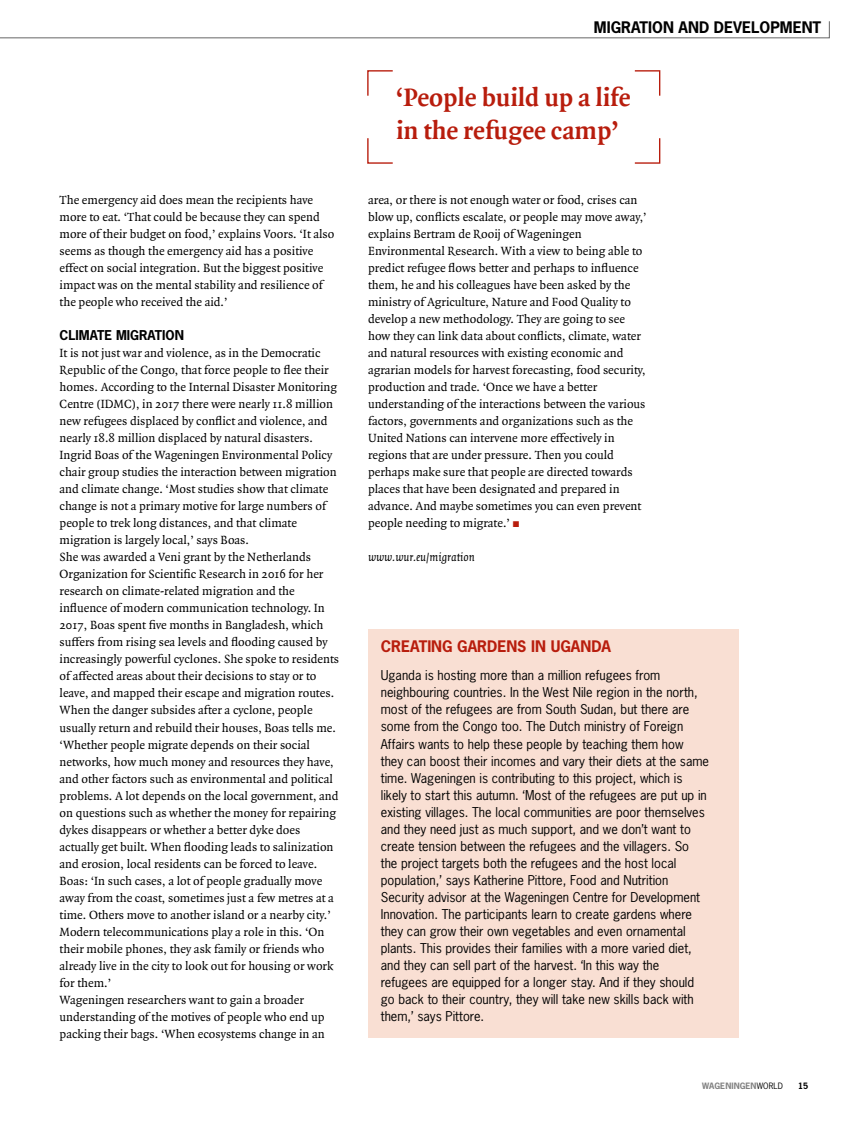
<style>
.page{position:relative;width:851px;height:1127px;background:#fff}
.page>*{position:absolute;margin:0;border:0;box-sizing:border-box;transform-origin:0 0}
.t1{font:700 27px/33px "Quadraat OT";color:#b81d0d}
.t2{font:700 15px "News Gothic Std";color:#b81d0d}
.t3{font:700 15px "News Gothic Std";color:#000}
.t4{font:12.75px/17px "Quadraat OT";color:#000}
.t5{font:12.75px/17px "News Gothic Std";color:#000}
.t6{font:italic 12.75px "Quadraat OT";color:#000}
.t7{font:700 12.75px "News Gothic Std";color:#000}
.t8{font:700 8.25px "News Gothic Std";letter-spacing:.01em;color:#818181}
.t9{font:700 8.25px "News Gothic Std";color:#000}
.s1{font-weight:400;color:#000}
</style>
<div class="page">
<div style="left:368px;top:629px;width:370px;height:408px;background:#f9dfd3"></div>
<svg style="left:367px;top:70px;width:26px;height:26px"></svg>
<svg style="left:367px;top:138px;width:26px;height:26px"></svg>
<svg style="left:634px;top:70px;width:27px;height:26px"></svg>
<svg style="left:634px;top:138px;width:27px;height:26px"></svg>
<svg style="left:0;top:21px;width:830px;height:18px"></svg>
<p class="t4" style="left:60px;top:192px;width:276px">The emergency aid does mean the recipients have more to eat. ‘That could be because they can spend more of their budget on food,’ explains Voors. ‘It also seems as though the emergency aid has a positive effect on social integration. But the biggest positive impact was on the mental stability and resilience of the people who received the aid.’</p>
<p class="t7" style="left:60px;top:327px;width:126px">CLIMATE MIGRATION</p>
<p class="t4" style="left:60px;top:345px;width:281px">It is not just war and violence, as in the Democratic Republic of the Congo, that force people to flee their homes. According to the Internal Disaster Monitoring Centre (IDMC), in 2017 there were nearly 11.8 million new refugees displaced by conflict and violence, and nearly 18.8 million displaced by natural disasters.<br>Ingrid Boas of the Wageningen Environmental Policy chair group studies the interaction between migration and climate change. ‘Most studies show that climate change is not a primary motive for large numbers of people to trek long distances, and that climate migration is largely local,’ says Boas.<br>She was awarded a Veni grant by the Netherlands Organization for Scientific Research in 2016 for her research on climate-related migration and the influence of modern communication technology. In 2017, Boas spent five months in Bangladesh, which suffers from rising sea levels and flooding caused by increasingly powerful cyclones. She spoke to residents of affected areas about their decisions to stay or to leave, and mapped their escape and migration routes.<br>When the danger subsides after a cyclone, people usually return and rebuild their houses, Boas tells me. ‘Whether people migrate depends on their social networks, how much money and resources they have, and other factors such as environmental and political problems. A lot depends on the local government, and on questions such as whether the money for repairing dykes disappears or whether a better dyke does actually get built. When flooding leads to salinization and erosion, local residents can be forced to leave.<br>Boas: ‘In such cases, a lot of people gradually move away from the coast, sometimes just a few metres at a time. Others move to another island or a nearby city.’ Modern telecommunications play a role in this. ‘On their mobile phones, they ask family or friends who already live in the city to look out for housing or work for them.’<br>Wageningen researchers want to gain a broader understanding of the motives of people who end up packing their bags. ‘When ecosystems change in an</p>
<p class="t3" style="left:594px;top:17px;width:229px">MIGRATION AND DEVELOPMENT</p>
<h1 class="t1" style="left:396px;top:81px;width:236px">‘People build up a life in the refugee camp’</h1>
<p class="t4" style="left:368px;top:192px;width:280px">area, or there is not enough water or food, crises can blow up, conflicts escalate, or people may move away,’ explains Bertram de Rooij of Wageningen Environmental Research. With a view to being able to predict refugee flows better and perhaps to influence them, he and his colleagues have been asked by the ministry of Agriculture, Nature and Food Quality to develop a new methodology. They are going to see how they can link data about conflicts, climate, water and natural resources with existing economic and agrarian models for harvest forecasting, food security, production and trade. ‘Once we have a better understanding of the interactions between the various factors, governments and organizations such as the United Nations can intervene more effectively in regions that are under pressure. Then you could perhaps make sure that people are directed towards places that have been designated and prepared in advance. And maybe sometimes you can even prevent people needing to migrate.’</p>
<p class="t6" style="left:368px;top:550px;width:108px">www.wur.eu/migration</p>
<p class="t2" style="left:381px;top:637px;width:232px">CREATING GARDENS IN UGANDA</p>
<p class="t5" style="left:381px;top:667px;width:330px">Uganda is hosting more than a million refugees from neighbouring countries. In the West Nile region in the north, most of the refugees are from South Sudan, but there are some from the Congo too. The Dutch ministry of Foreign Affairs wants to help these people by teaching them how they can boost their incomes and vary their diets at the same time. Wageningen is contributing to this project, which is likely to start this autumn. ‘Most of the refugees are put up in existing villages. The local communities are poor themselves and they need just as much support, and we don’t want to create tension between the refugees and the villagers. So<br>the project targets both the refugees and the host local population,’ says Katherine Pittore, Food and Nutrition Security advisor at the Wageningen Centre for Development Innovation. The participants learn to create gardens where they can grow their own vegetables and even ornamental plants. This provides their families with a more varied diet, and they can sell part of the harvest. ‘In this way the refugees are equipped for a longer stay. And if they should go back to their country, they will take new skills back with them,’ says Pittore.</p>
<p class="t8" style="left:702px;top:1080px;width:82px">WAGENINGEN<span class="s1">WORLD</span></p>
<p class="t9" style="left:798px;top:1080px;width:12px">15</p>
</div>
